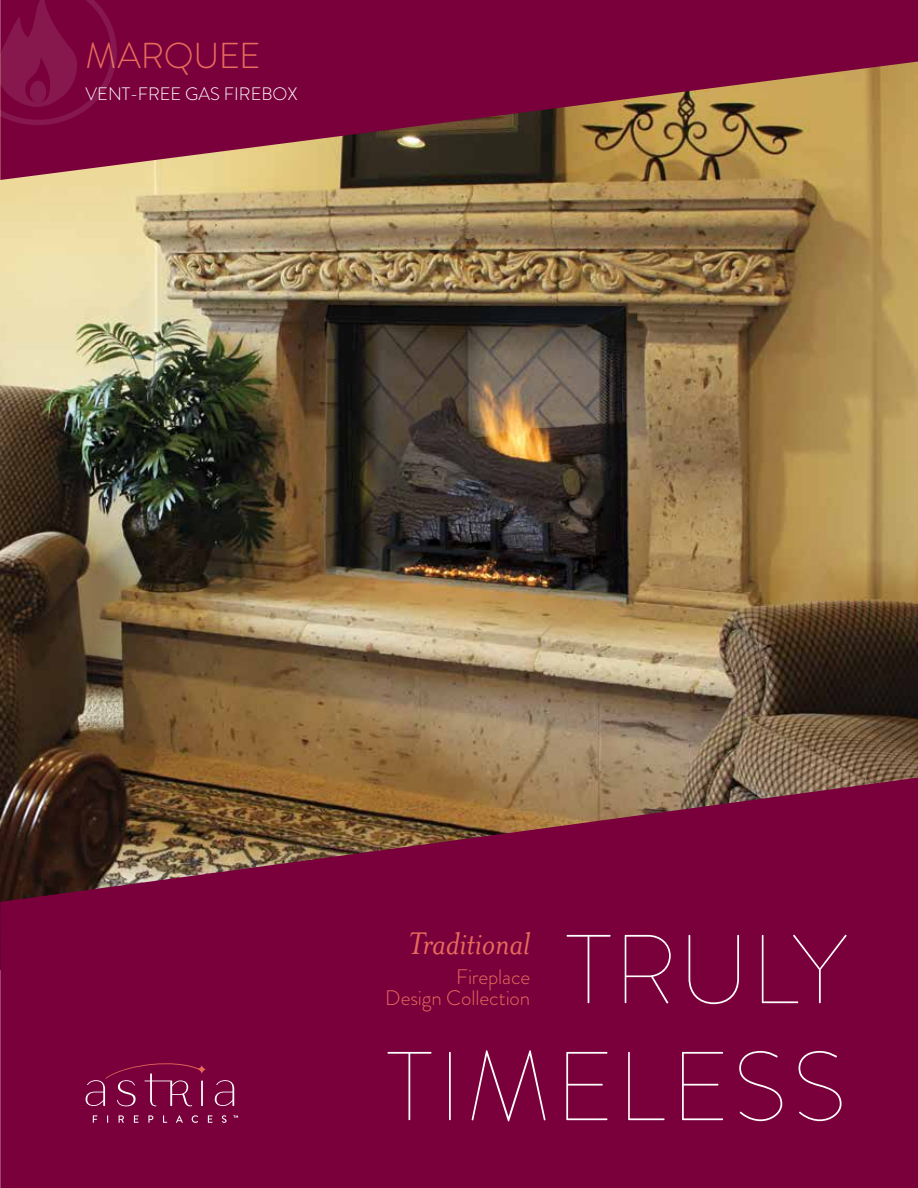
<style>
.page{position:relative;width:918px;height:1188px;background:#fff}
.page>*{position:absolute;margin:0;border:0;box-sizing:border-box;transform-origin:0 0}
.t1{font:100 97.5px/117px "Brandon Grotesque";letter-spacing:.025em;color:#fff;text-align:right}
.t2{font:italic 36px "Mrs Eaves OT";letter-spacing:-.005em;color:#e66b5b}
.t3{font:300 36px "Brandon Grotesque";letter-spacing:-.01em;color:#e66b5b}
.t4{font:300 21px/21px "Brandon Grotesque";letter-spacing:-.005em;color:#e66b5b;text-align:right}
.t5{font:300 18px "Brandon Grotesque";color:#fff}
</style>
<div class="page">
<img style="left:0;top:180px;width:918px;height:598px">
<svg style="left:0;top:0;width:918px;height:180px;background:#862e40"></svg>
<svg style="left:0;top:778px;width:918px;height:410px;background:#780c3a"></svg>
<svg style="left:93px;top:1115px;width:4px;height:8px"></svg>
<svg style="left:119px;top:1115px;width:5px;height:8px"></svg>
<svg style="left:134px;top:1115px;width:4px;height:8px"></svg>
<svg style="left:148px;top:1115px;width:5px;height:8px"></svg>
<svg style="left:163px;top:1115px;width:4px;height:8px"></svg>
<svg style="left:176px;top:1115px;width:7px;height:8px"></svg>
<svg style="left:192px;top:1115px;width:6px;height:8px"></svg>
<svg style="left:208px;top:1115px;width:4px;height:8px"></svg>
<svg style="left:222px;top:1115px;width:5px;height:8px"></svg>
<svg style="left:215px;top:1080px;width:19px;height:26px"></svg>
<svg style="left:86px;top:1063px;width:120px;height:44px;background:#86164c"></svg>
<svg style="left:233px;top:1115px;width:5px;height:3px"></svg>
<svg style="left:0;top:0;width:117px;height:125px;background:#7f0b44"></svg>
<div style="left:30px;top:81px;width:16px;height:22px;background:#85184f;border-radius:50%"></div>
<h2 class="t3" style="left:86px;top:31px;width:177px">MARQUEE</h2>
<p class="t5" style="left:86px;top:82px;width:214px">VENT-FREE GAS FIREBOX</p>
<h2 class="t2" style="left:408px;top:924px;width:124px">Traditional</h2>
<p class="t4" style="left:385px;top:966px;width:146px">Fireplace<br>Design Collection</p>
<h1 class="t1" style="left:387px;top:910px;width:461px">TRULY<br>TIMELESS</h1>
</div>
